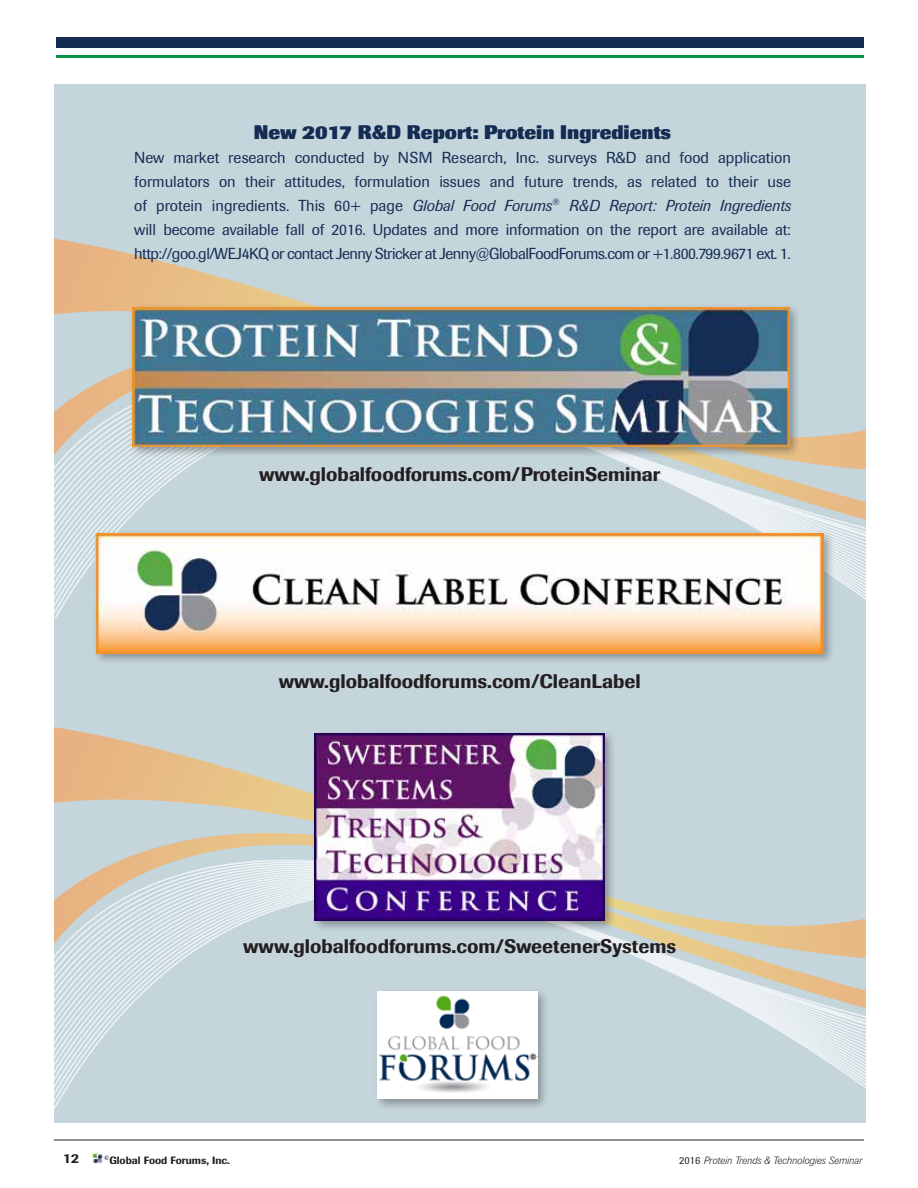
<style>
.page{position:relative;width:918px;height:1188px;background:#fff}
.page>*{position:absolute;margin:0;border:0;box-sizing:border-box;transform-origin:0 0}
.t1{font:500 19.5px "Imago";color:#231f20}
.t2{font:800 19.5px "Imago";color:#152c52}
.t3{font:15.75px/24px "Imago";letter-spacing:-.03em;color:#152c52;text-align:justify}
.t4{font:500 13.5px "Imago";color:#231f20}
.t5{font:italic 300 10.5px "Imago";color:#231f20}
.t6{font:500 10.5px "Imago";color:#231f20}
.s1{font-style:italic}
.s2{font-weight:400;font-style:normal}
</style>
<div class="page">
<div style="left:56px;top:38px;width:808px;height:10px;background:#152c52"></div>
<hr style="left:56px;top:55px;width:808px;height:3px;background:#039246">
<svg style="left:93px;top:1154px;width:9px;height:9px"></svg>
<hr style="left:54px;top:1140px;width:810px;height:1px;background:#231f20">
<div style="left:54px;top:84px;width:811px;height:1039px;background:#c4d5dc"></div>
<svg style="left:54px;top:239px;width:245px;height:62px"></svg>
<svg style="left:54px;top:301px;width:251px;height:14px"></svg>
<svg style="left:54px;top:368px;width:811px;height:249px"></svg>
<svg style="left:54px;top:727px;width:243px;height:62px"></svg>
<svg style="left:54px;top:789px;width:257px;height:18px"></svg>
<svg style="left:54px;top:816px;width:811px;height:293px"></svg>
<div style="left:129px;top:303px;width:672px;height:155px;background:#231f20;opacity:.4"></div>
<img style="left:133px;top:307px;width:656px;height:139px">
<div style="left:92px;top:530px;width:744px;height:136px;background:#231f20;opacity:.4"></div>
<img style="left:96px;top:534px;width:727px;height:120px">
<div style="left:311px;top:730px;width:306px;height:203px;background:#231f20;opacity:.4"></div>
<img style="left:315px;top:734px;width:289px;height:186px">
<div style="left:373px;top:987px;width:176px;height:124px;background:#231f20;opacity:.4"></div>
<img style="left:377px;top:992px;width:160px;height:107px">
<p class="t2" style="left:254px;top:120px;width:419px">New 2017 R&amp;D Report: Protein Ingredients</p>
<p class="t3" style="left:134px;top:145px;width:658px">New market research conducted by NSM Research, Inc. surveys R&amp;D and food application formulators on their attitudes, formulation issues and future trends, as related to their use of protein ingredients. This 60+ page <span class="s1">Global Food Forums</span><sup>®</sup> <span class="s1">R&amp;D Report: Protein Ingredients </span>will become available fall of 2016. Updates and more information on the report are available at: http://goo.gl/WEJ4KQ or contact Jenny Stricker at Jenny@GlobalFoodForums.com or +1.800.799.9671 ext. 1.</p>
<p class="t1" style="left:259px;top:462px;width:402px">www.globalfoodforums.com/ProteinSeminar</p>
<p class="t1" style="left:279px;top:670px;width:363px">www.globalfoodforums.com/CleanLabel</p>
<p class="t1" style="left:243px;top:935px;width:435px">www.globalfoodforums.com/SweetenerSystems</p>
<p class="t4" style="left:63px;top:1151px;width:17px">12</p>
<p class="t6" style="left:104px;top:1154px;width:127px"><sup>©</sup>Global Food Forums, Inc.</p>
<p class="t5" style="left:679px;top:1154px;width:184px"><span class="s2">2016</span> Protein Trends &amp; Technologies Seminar</p>
</div>
